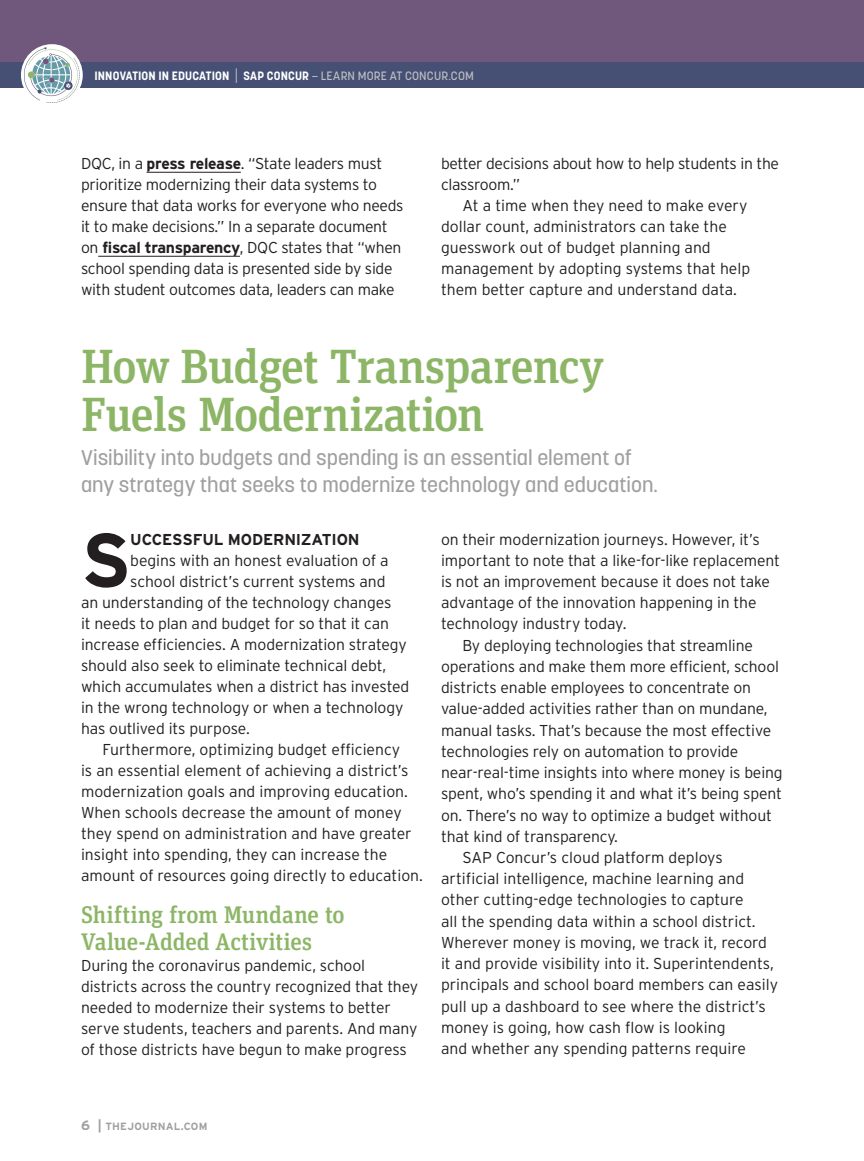
<style>
.page{position:relative;width:864px;height:1161px;background:#fff}
.page>*{position:absolute;margin:0;border:0;box-sizing:border-box;transform-origin:0 0}
.Body_-_No_Indent{font:700 75.75px "Interstate";color:#231f20}
.t1{font:500 48px/48px "Unit Slab Pro";letter-spacing:-.02em;color:#8cb666}
.Subhead_-_two_lines{font:500 24px/27px "Unit Slab Pro";letter-spacing:-.005em;color:#8cb666}
.Deck{font:500 21px/27px "Korolev";color:#a0a0a0}
.Body_-_Indent{font:300 15.75px/21px "Interstate";letter-spacing:-.01em;color:#231f20}
.Body_-_No_Indent-2{font:300 15.75px/21px "Interstate";letter-spacing:-.01em;color:#231f20}
.Body_-_No_Indent-3{font:700 15.75px "Interstate";letter-spacing:-.01em;color:#231f20}
.Headshot{font:700 12px "Korolev";letter-spacing:.015em;color:#fff}
.t2{font:700 10.5px "Interstate";letter-spacing:.02em;color:#a0a0a0}
.s1{font-weight:300;font-size:18px;color:#bcbec0}
.s2{font-weight:300}
.s3{font-weight:500;color:#bcbec0}
.s4{font-weight:700}
.s5{font-size:13.5px}
</style>
<div class="page">
<hr style="left:147px;top:172px;width:94px;height:1px;background:#231f20">
<hr style="left:98px;top:256px;width:142px;height:1px;background:#231f20">
<div style="left:0;top:0;width:864px;height:79px;background:#70587c"></div>
<div style="left:0;top:62px;width:864px;height:26px;background:#464f74"></div>
<div style="left:21px;top:44px;width:62px;height:62px;background:#fff;border-radius:50%"></div>
<svg style="left:24px;top:47px;width:56px;height:56px"></svg>
<p class="Headshot" style="left:94px;top:68px;width:381px">INNOVATION IN EDUCATION <span class="s1">|</span> SAP CONCUR <span class="s2">–</span> <span class="s3">LEARN MORE AT CONCUR.COM</span></p>
<p class="Body_-_Indent" style="left:81px;top:153px;width:324px">DQC, in a <span class="s4">press release</span>. “State leaders must prioritize modernizing their data systems to ensure that data works for everyone who needs it to make decisions.” In a separate document on <span class="s4">fiscal transparency</span>, DQC states that “when school spending data is presented side by side with student outcomes data, leaders can make</p>
<p class="Body_-_Indent" style="left:441px;top:153px;width:340px">better decisions about how to help students in the classroom.”</p>
<p class="Body_-_Indent" style="left:441px;top:195px;width:311px;text-indent:22px">At a time when they need to make every dollar count, administrators can take the guesswork out of budget planning and management by adopting systems that help them better capture and understand data.</p>
<p class="t1" style="left:81px;top:340px;width:524px">How Budget Transparency<br>Fuels Modernization</p>
<p class="Deck" style="left:81px;top:444px;width:578px">Visibility into budgets and spending is an essential element of any strategy that seeks to modernize technology and education.</p>
<p class="Body_-_No_Indent" style="left:81px;top:518px;width:52px">S</p>
<p class="Body_-_No_Indent-3" style="left:130px;top:530px;width:231px">UCCESSFUL MODERNIZATION</p>
<p class="Body_-_No_Indent-2" style="left:441px;top:529px;width:341px">on their modernization journeys. However, it’s important to note that a like-for-like replacement is not an improvement because it does not take advantage of the innovation happening in the technology industry today.</p>
<p class="Body_-_Indent" style="left:441px;top:634px;width:343px;text-indent:22px">By deploying technologies that streamline operations and make them more efficient, school districts enable employees to concentrate on value-added activities rather than on mundane, manual tasks. That’s because the most effective technologies rely on automation to provide near-real-time insights into where money is being spent, who’s spending it and what it’s being spent on. There’s no way to optimize a budget without that kind of transparency.</p>
<p class="Body_-_Indent" style="left:441px;top:847px;width:339px;text-indent:22px">SAP Concur’s cloud platform deploys artificial intelligence, machine learning and other cutting-edge technologies to capture<br>all the spending data within a school district.<br>Wherever money is moving, we track it, record it and provide visibility into it. Superintendents, principals and school board members can easily pull up a dashboard to see where the district’s money is going, how cash flow is looking<br>and whether any spending patterns require</p>
<p class="Body_-_No_Indent-2" style="left:130px;top:550px;width:260px">begins with an honest evaluation of a</p>
<p class="Body_-_No_Indent-2" style="left:130px;top:571px;width:257px">school district’s current systems and</p>
<p class="Body_-_No_Indent-2" style="left:81px;top:592px;width:312px">an understanding of the technology changes</p>
<p class="Body_-_No_Indent-2" style="left:81px;top:613px;width:310px">it needs to plan and budget for so that it can</p>
<p class="Body_-_No_Indent-2" style="left:81px;top:634px;width:327px">increase efficiencies. A modernization strategy</p>
<p class="Body_-_No_Indent-2" style="left:81px;top:655px;width:307px">should also seek to eliminate technical debt,</p>
<p class="Body_-_No_Indent-2" style="left:81px;top:676px;width:330px">which accumulates when a district has invested</p>
<p class="Body_-_No_Indent-2" style="left:81px;top:697px;width:324px">in the wrong technology or when a technology</p>
<p class="Body_-_No_Indent-2" style="left:81px;top:718px;width:171px">has outlived its purpose.</p>
<p class="Body_-_Indent" style="left:81px;top:739px;width:343px;text-indent:22px">Furthermore, optimizing budget efficiency<br>is an essential element of achieving a district’s modernization goals and improving education.<br>When schools decrease the amount of money they spend on administration and have greater insight into spending, they can increase the amount of resources going directly to education.</p>
<p class="Subhead_-_two_lines" style="left:81px;top:900px;width:265px">Shifting from Mundane to<br>Value-Added Activities</p>
<p class="Body_-_No_Indent-2" style="left:81px;top:955px;width:339px">During the coronavirus pandemic, school districts across the country recognized that they needed to modernize their systems to better serve students, teachers and parents. And many of those districts have begun to make progress</p>
<p class="t2" style="left:81px;top:1120px;width:128px"><span class="s5">6 |</span> THEJOURNAL.COM</p>
</div>
